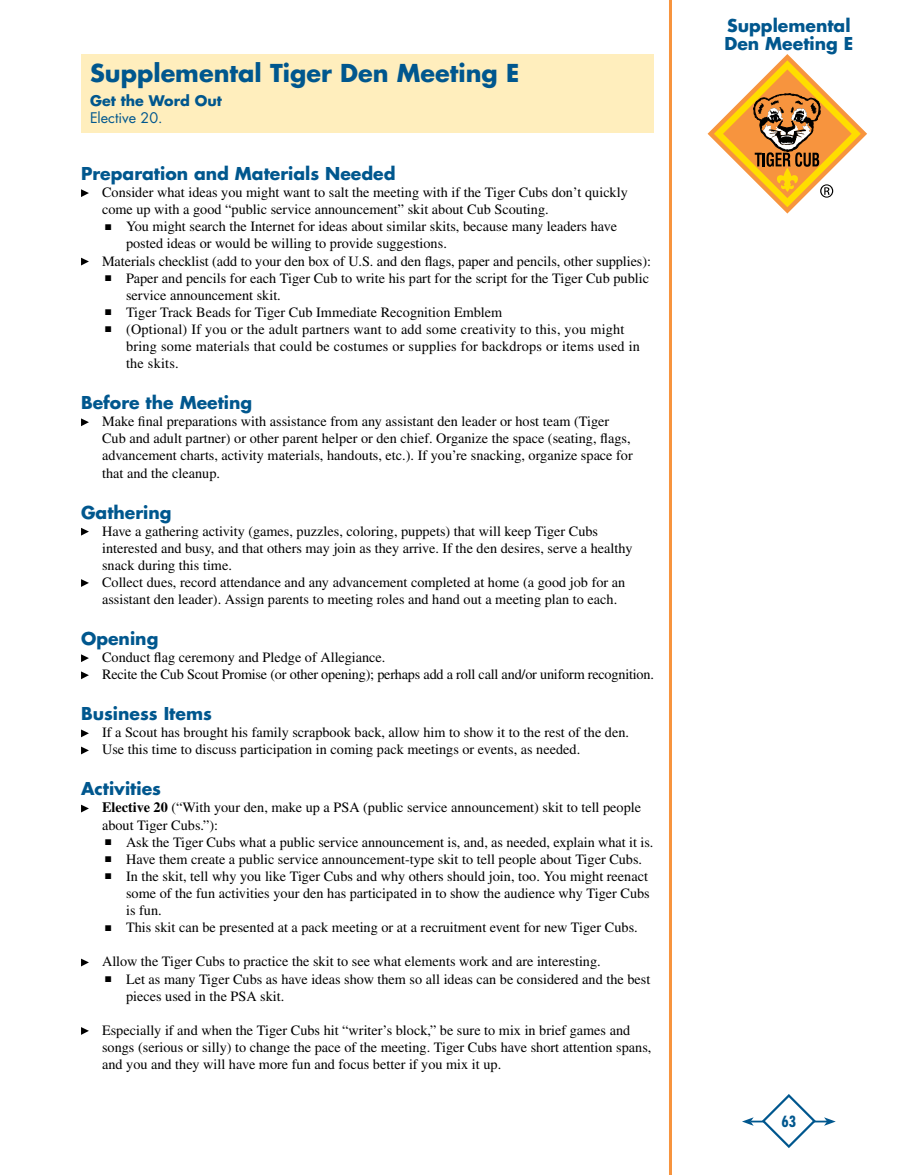
<style>
.page{position:relative;width:905px;height:1175px;background:#fff}
.page>*{position:absolute;margin:0;border:0;box-sizing:border-box;transform-origin:0 0}
.t1{font:700 24px "Futura";color:#00578e}
.t2{font:700 17.25px/18px "Futura";color:#00578e}
.t3{font:700 condensed 15px "Futura";color:#00578e}
.t4{font:14.25px/17.1px "Times";color:#000}
.t5{font:700 14.25px "Futura";color:#00578e}
.t6{font:14.25px "Futura";color:#00578e}
.s1{font-weight:700}
</style>
<div class="page">
<svg style="left:707px;top:54px;width:160px;height:159px"></svg>
<hr style="left:750px;top:1120px;width:77px;height:2px;background:#00578e">
<svg style="left:742px;top:1117px;width:11px;height:8px"></svg>
<svg style="left:824px;top:1117px;width:11px;height:8px"></svg>
<svg style="left:760px;top:1094px;width:57px;height:54px"></svg>
<hr style="left:669px;top:0;width:3px;height:1174px;background:#f7943e">
<div style="left:81px;top:54px;width:573px;height:78px;background:#ffeebd"></div>
<svg style="left:81px;top:189px;width:8px;height:8px"></svg>
<svg style="left:81px;top:258px;width:8px;height:7px"></svg>
<svg style="left:81px;top:418px;width:8px;height:8px"></svg>
<svg style="left:81px;top:528px;width:8px;height:7px"></svg>
<svg style="left:81px;top:579px;width:8px;height:8px"></svg>
<svg style="left:81px;top:654px;width:8px;height:8px"></svg>
<svg style="left:81px;top:671px;width:8px;height:8px"></svg>
<svg style="left:81px;top:729px;width:8px;height:8px"></svg>
<svg style="left:81px;top:746px;width:8px;height:8px"></svg>
<svg style="left:81px;top:804px;width:8px;height:8px"></svg>
<svg style="left:81px;top:958px;width:8px;height:8px"></svg>
<svg style="left:81px;top:1027px;width:8px;height:7px"></svg>
<h1 class="t1" style="left:90px;top:57px;width:428px">Supplemental Tiger Den Meeting E</h1>
<p class="t5" style="left:90px;top:91px;width:133px">Get the Word Out</p>
<p class="t6" style="left:90px;top:109px;width:74px">Elective 20.</p>
<p class="t2" style="left:81px;top:164px;width:316px">Preparation and Materials Needed</p>
<p class="t4" style="left:102px;top:184px;width:527px">Consider what ideas you might want to salt the meeting with if the Tiger Cubs don’t quickly come up with a good “public service announcement” skit about Cub Scouting.</p>
<p class="t4" style="left:105px;top:218px;width:513px">■ You might search the Internet for ideas about similar skits, because many leaders have</p>
<p class="t4" style="left:126px;top:235px;width:322px">posted ideas or would be willing to provide suggestions.</p>
<p class="t4" style="left:102px;top:252px;width:550px">Materials checklist (add to your den box of U.S. and den flags, paper and pencils, other supplies):</p>
<p class="t4" style="left:126px;top:269px;width:524px;text-indent:-21px">■ Paper and pencils for each Tiger Cub to write his part for the script for the Tiger Cub public service announcement skit.</p>
<p class="t4" style="left:105px;top:303px;width:399px">■ Tiger Track Beads for Tiger Cub Immediate Recognition Emblem</p>
<p class="t4" style="left:126px;top:320px;width:515px;text-indent:-21px">■ (Optional) If you or the adult partners want to add some creativity to this, you might bring some materials that could be costumes or supplies for backdrops or items used in the skits.</p>
<p class="t2" style="left:81px;top:393px;width:173px">Before the Meeting</p>
<p class="t4" style="left:102px;top:413px;width:532px">Make final preparations with assistance from any assistant den leader or host team (Tiger Cub and adult partner) or other parent helper or den chief. Organize the space (seating, flags, advancement charts, activity materials, handouts, etc.). If you’re snacking, organize space for that and the cleanup.</p>
<p class="t2" style="left:81px;top:503px;width:92px">Gathering</p>
<p class="t4" style="left:102px;top:522px;width:532px">Have a gathering activity (games, puzzles, coloring, puppets) that will keep Tiger Cubs interested and busy, and that others may join as they arrive. If the den desires, serve a healthy snack during this time.<br>Collect dues, record attendance and any advancement completed at home (a good job for an assistant den leader). Assign parents to meeting roles and hand out a meeting plan to each.</p>
<p class="t2" style="left:81px;top:629px;width:79px">Opening</p>
<p class="t4" style="left:102px;top:648px;width:553px">Conduct flag ceremony and Pledge of Allegiance.<br>Recite the Cub Scout Promise (or other opening); perhaps add a roll call and/or uniform recognition.</p>
<p class="t2" style="left:81px;top:704px;width:132px">Business Items</p>
<p class="t4" style="left:102px;top:724px;width:528px">If a Scout has brought his family scrapbook back, allow him to show it to the rest of the den.<br>Use this time to discuss participation in coming pack meetings or events, as needed.</p>
<p class="t2" style="left:81px;top:779px;width:81px">Activities</p>
<p class="t4" style="left:102px;top:799px;width:540px"><span class="s1">Elective 20</span> (“With your den, make up a PSA (public service announcement) skit to tell people about Tiger Cubs.”):</p>
<p class="t4" style="left:105px;top:833px;width:550px">■ Ask the Tiger Cubs what a public service announcement is, and, as needed, explain what it is.</p>
<p class="t4" style="left:105px;top:850px;width:538px">■ Have them create a public service announcement-type skit to tell people about Tiger Cubs.</p>
<p class="t4" style="left:126px;top:867px;width:525px;text-indent:-21px">■ In the skit, tell why you like Tiger Cubs and why others should join, too. You might reenact some of the fun activities your den has participated in to show the audience why Tiger Cubs is fun.</p>
<p class="t4" style="left:105px;top:918px;width:534px">■ This skit can be presented at a pack meeting or at a recruitment event for new Tiger Cubs.</p>
<p class="t4" style="left:102px;top:953px;width:500px">Allow the Tiger Cubs to practice the skit to see what elements work and are interesting.</p>
<p class="t4" style="left:126px;top:970px;width:526px;text-indent:-21px">■ Let as many Tiger Cubs as have ideas show them so all ideas can be considered and the best pieces used in the PSA skit.</p>
<p class="t4" style="left:102px;top:1021px;width:551px">Especially if and when the Tiger Cubs hit “writer’s block,” be sure to mix in brief games and songs (serious or silly) to change the pace of the meeting. Tiger Cubs have short attention spans, and you and they will have more fun and focus better if you mix it up.</p>
<p class="t2" style="left:724px;top:16px;width:128px">Supplemental<br>Den Meeting E</p>
<p class="t3" style="left:781px;top:1112px;width:16px">63</p>
</div>
